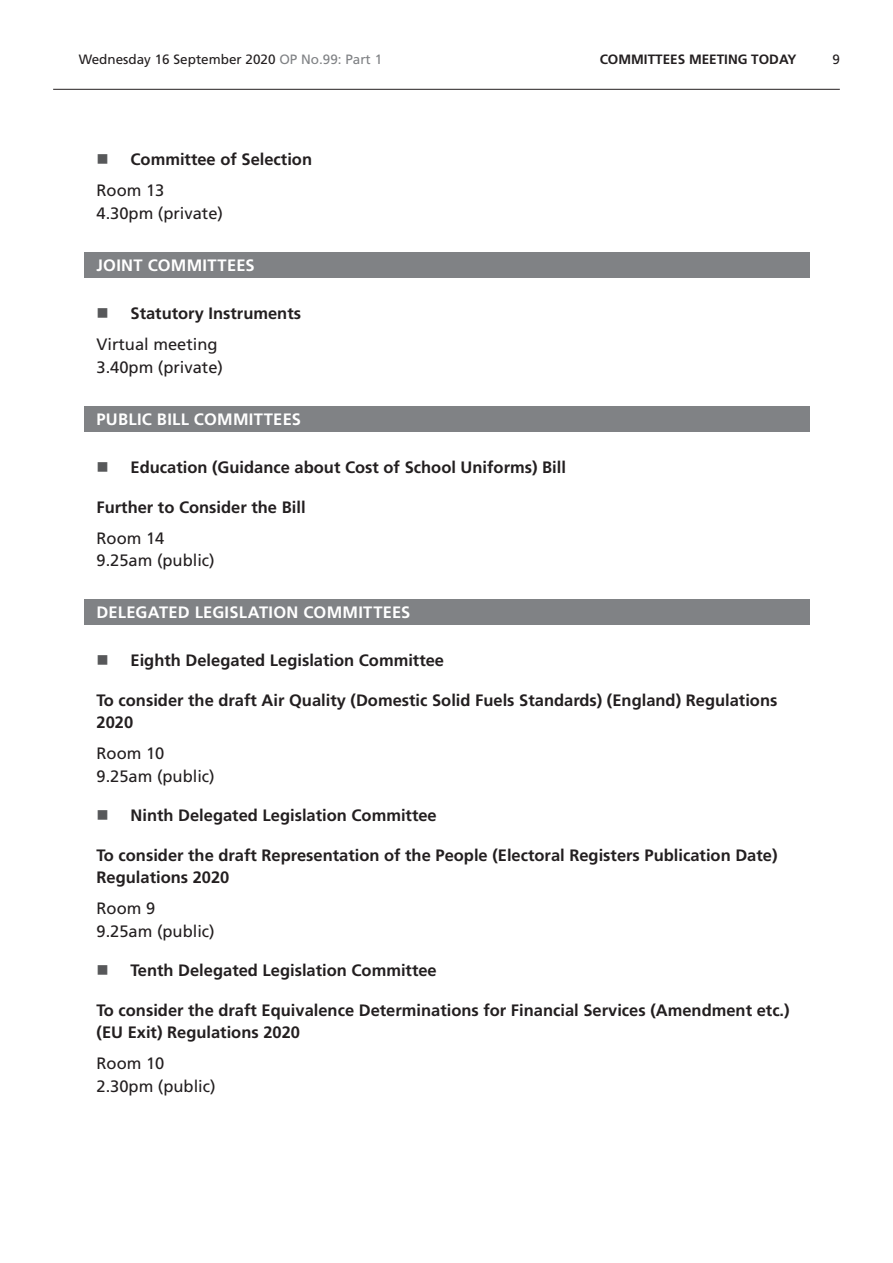
<style>
.page{position:relative;width:893px;height:1263px;background:#fff}
.page>*{position:absolute;margin:0;border:0;box-sizing:border-box;transform-origin:0 0}
.BoldTimingHeading{font:700 16.5px/22.5px "Frutiger LT Std";color:#231f20}
.t1{font:16.5px/22.5px "Frutiger LT Std";color:#231f20}
.Heading2Grey{font:700 16.5px "Frutiger LT Std";letter-spacing:.015em;color:#fff}
.t2{font:13.5px "Frutiger LT Std";color:#231f20}
.t3{font:700 13.5px "Frutiger LT Std";color:#231f20}
.s1{color:#808285}
</style>
<div class="page">
<hr style="left:53px;top:89px;width:787px;height:1px;background:#231f20">
<div style="left:84px;top:252px;width:725px;height:25px;background:#808285"></div>
<div style="left:84px;top:406px;width:725px;height:25px;background:#808285"></div>
<div style="left:84px;top:600px;width:725px;height:25px;background:#808285"></div>
<p class="t2" style="left:79px;top:52px;width:305px">Wednesday 16 September 2020 <span class="s1">OP No.99: Part 1</span></p>
<p class="t3" style="left:600px;top:52px;width:29px">Commi</p>
<p class="t3" style="left:648px;top:52px;width:23px">ttees</p>
<p class="t3" style="left:689px;top:52px;width:44px">Meeting</p>
<p class="t3" style="left:751px;top:52px;width:28px">Today</p>
<p class="t2" style="left:832px;top:52px;width:9px">9</p>
<p class="BoldTimingHeading" style="left:131px;top:149px;width:183px">Committee of Selection</p>
<p class="t1" style="left:97px;top:180px;width:128px">Room 13<br>4.30pm (private)</p>
<h2 class="Heading2Grey" style="left:97px;top:256px;width:160px">JOINT COMMITTEES</h2>
<p class="BoldTimingHeading" style="left:131px;top:302px;width:172px">Statutory Instruments</p>
<p class="t1" style="left:97px;top:333px;width:128px">Virtual meeting<br>3.40pm (private)</p>
<h2 class="Heading2Grey" style="left:97px;top:410px;width:206px">PUBLIC BILL COMMITTEES</h2>
<p class="BoldTimingHeading" style="left:131px;top:456px;width:437px">Education (Guidance about Cost of School Uniforms) Bill</p>
<p class="BoldTimingHeading" style="left:97px;top:496px;width:211px">Further to Consider the Bill</p>
<p class="t1" style="left:97px;top:527px;width:120px">Room 14<br>9.25am (public)</p>
<h2 class="Heading2Grey" style="left:97px;top:603px;width:315px">DELEGATED LEGISLATION COMMITTEES</h2>
<p class="BoldTimingHeading" style="left:131px;top:649px;width:315px">Eighth Delegated Legislation Committee</p>
<p class="BoldTimingHeading" style="left:97px;top:689px;width:682px">To consider the draft Air Quality (Domestic Solid Fuels Standards) (England) Regulations<br>2020</p>
<p class="t1" style="left:97px;top:742px;width:120px">Room 10<br>9.25am (public)</p>
<p class="BoldTimingHeading" style="left:131px;top:804px;width:308px">Ninth Delegated Legislation Committee</p>
<p class="BoldTimingHeading" style="left:97px;top:844px;width:682px">To consider the draft Representation of the People (Electoral Registers Publication Date)<br>Regulations 2020</p>
<p class="t1" style="left:97px;top:897px;width:120px">Room 9<br>9.25am (public)</p>
<p class="BoldTimingHeading" style="left:131px;top:959px;width:308px">Tenth Delegated Legislation Committee</p>
<p class="BoldTimingHeading" style="left:97px;top:999px;width:695px">To consider the draft Equivalence Determinations for Financial Services (Amendment etc.) (EU Exit) Regulations 2020</p>
<p class="t1" style="left:97px;top:1052px;width:121px">Room 10<br>2.30pm (public)</p>
</div>
